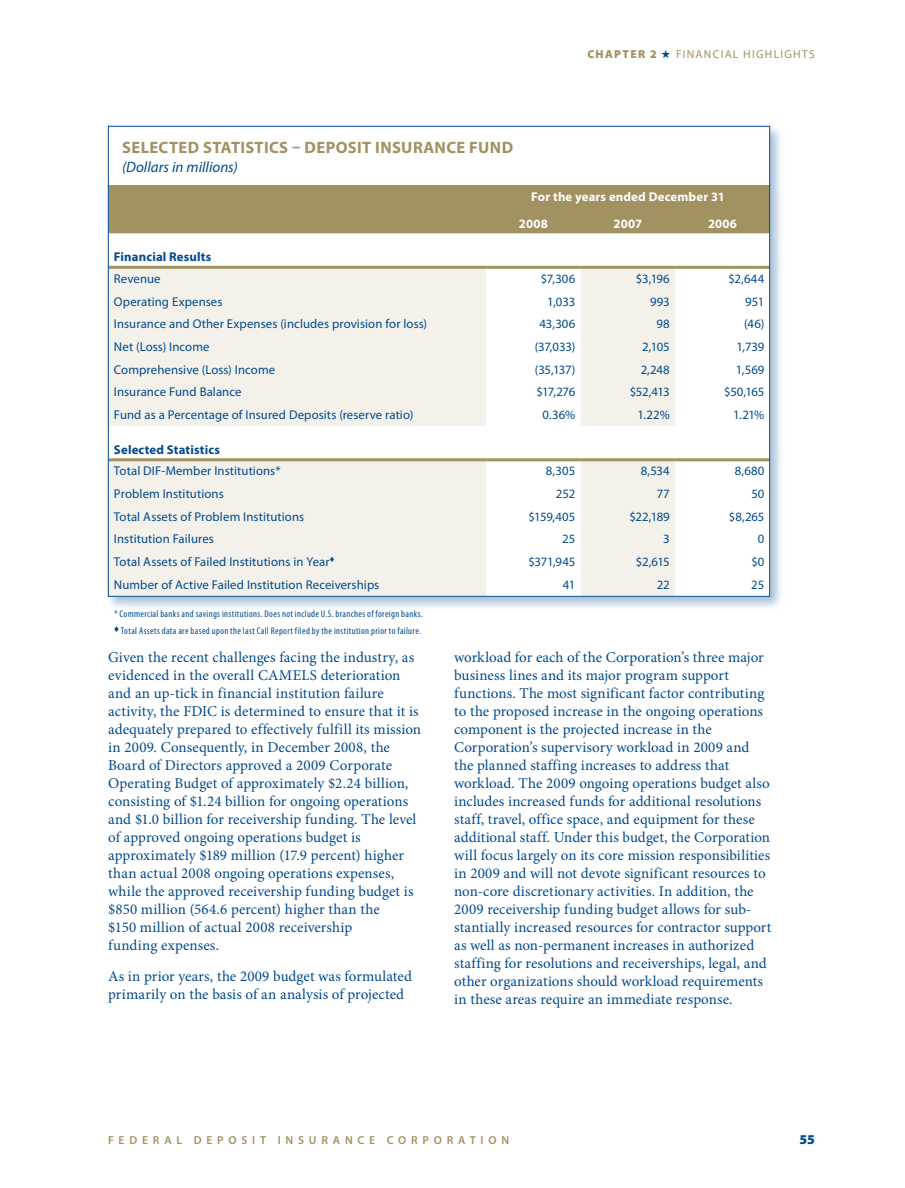
<style>
.page{position:relative;width:905px;height:1188px;background:#fff}
.page>*{position:absolute;margin:0;border:0;box-sizing:border-box;transform-origin:0 0}
.t1{font:700 16.5px "Myriad Pro";letter-spacing:.025em;color:#a29161}
.t2{font:15px/18px "Minion Pro";letter-spacing:.005em;color:#004a8d}
.t3{font:italic 15px "Myriad Pro";color:#004a8d}
.t4{font:900 13.5px "Myriad Pro";color:#004a8d}
.t5{font:12.75px "Myriad Pro";letter-spacing:.005em;color:#004a8d}
.t6{font:700 12.75px/27px "Myriad Pro";letter-spacing:.015em;color:#fff}
.t7{font:700 12.75px "Myriad Pro";letter-spacing:.015em;color:#004a8d}
.t8{font:600 11.55px "Myriad Pro";letter-spacing:.415em;color:#a29161}
.t9{font:11.55px "Myriad Pro";letter-spacing:.11em;color:#a29161}
.t10{font:900 11.55px "Myriad Pro";color:#a29161}
.t11{font:condensed 9.75px/16.6px "Myriad Pro";letter-spacing:.04em;color:#004a8d}
.s1{font-weight:900}
.s2{color:#004a8d}
</style>
<div class="page">
<div style="left:103px;top:122px;width:682px;height:490px;background:#004a8d;opacity:.35"></div>
<div style="left:108px;top:126px;width:661px;height:470px;background:#fff"></div>
<div style="left:110px;top:185px;width:657px;height:49px;background:#a29161"></div>
<svg style="left:110px;top:269px;width:565px;height:326px;fill:#f3f1ea"></svg>
<hr style="left:109px;top:266px;width:377px;height:3px;background:#a29161">
<hr style="left:486px;top:266px;width:94px;height:3px;background:#a29161">
<hr style="left:580px;top:266px;width:95px;height:3px;background:#a29161">
<hr style="left:675px;top:266px;width:94px;height:3px;background:#a29161">
<hr style="left:109px;top:458px;width:377px;height:3px;background:#a29161">
<hr style="left:486px;top:458px;width:94px;height:3px;background:#a29161">
<hr style="left:580px;top:458px;width:95px;height:3px;background:#a29161">
<hr style="left:675px;top:458px;width:94px;height:3px;background:#a29161">
<p class="t1" style="left:122px;top:136px;width:391px">SelectedStatistics – Deposit Insurance Fund</p>
<p class="t3" style="left:122px;top:157px;width:117px">(Dollars in millions)</p>
<p class="t10" style="left:587px;top:47px;width:18px">CHAPTER</p>
<p class="t9" style="left:650px;top:48px;width:166px"><span class="s1">2</span> <span class="s2">★</span> Financial Highlights</p>
<p class="t6" style="left:519px;top:182px;width:207px;text-indent:12px">For the years ended December 31<br>2008</p>
<p class="t6" style="left:613px;top:209px;width:30px">2007</p>
<p class="t6" style="left:708px;top:209px;width:31px">2006</p>
<p class="t7" style="left:114px;top:249px;width:99px">Financial Results</p>
<p class="t5" style="left:114px;top:271px;width:48px">Revenue</p>
<p class="t5" style="left:540px;top:271px;width:36px">$7,306</p>
<p class="t5" style="left:636px;top:271px;width:35px">$3,196</p>
<p class="t5" style="left:728px;top:271px;width:37px">$2,644</p>
<p class="t5" style="left:114px;top:293px;width:110px">Operating Expenses</p>
<p class="t5" style="left:547px;top:293px;width:30px">1,033</p>
<p class="t5" style="left:650px;top:293px;width:21px">993</p>
<p class="t5" style="left:745px;top:293px;width:21px">951</p>
<p class="t5" style="left:114px;top:316px;width:314px">Insurance and Other Expenses (includes provision for loss)</p>
<p class="t5" style="left:539px;top:316px;width:37px">43,306</p>
<p class="t5" style="left:656px;top:316px;width:15px">98</p>
<p class="t5" style="left:744px;top:316px;width:22px">(46)</p>
<p class="t5" style="left:114px;top:339px;width:97px">Net (Loss) Income</p>
<p class="t5" style="left:534px;top:339px;width:42px">(37,033)</p>
<p class="t5" style="left:642px;top:339px;width:29px">2,105</p>
<p class="t5" style="left:736px;top:339px;width:29px">1,739</p>
<p class="t5" style="left:114px;top:361px;width:163px">Comprehensive (Loss) Income</p>
<p class="t5" style="left:535px;top:361px;width:42px">(35,137)</p>
<p class="t5" style="left:640px;top:361px;width:31px">2,248</p>
<p class="t5" style="left:735px;top:361px;width:30px">1,569</p>
<p class="t5" style="left:114px;top:384px;width:129px">Insurance Fund Balance</p>
<p class="t5" style="left:536px;top:384px;width:40px">$17,276</p>
<p class="t5" style="left:629px;top:384px;width:42px">$52,413</p>
<p class="t5" style="left:724px;top:384px;width:42px">$50,165</p>
<p class="t5" style="left:114px;top:407px;width:301px">Fund as a Percentage of Insured Deposits (reserve ratio)</p>
<p class="t5" style="left:542px;top:407px;width:34px">0.36%</p>
<p class="t5" style="left:637px;top:407px;width:34px">1.22%</p>
<p class="t5" style="left:733px;top:407px;width:33px">1.21%</p>
<p class="t7" style="left:114px;top:441px;width:107px">Selected Statistics</p>
<p class="t5" style="left:114px;top:463px;width:168px">Total DIF-Member Institutions*</p>
<p class="t5" style="left:546px;top:463px;width:31px">8,305</p>
<p class="t5" style="left:640px;top:463px;width:31px">8,534</p>
<p class="t5" style="left:734px;top:463px;width:31px">8,680</p>
<p class="t5" style="left:114px;top:486px;width:111px">Problem Institutions</p>
<p class="t5" style="left:556px;top:486px;width:21px">252</p>
<p class="t5" style="left:656px;top:486px;width:15px">77</p>
<p class="t5" style="left:751px;top:486px;width:15px">50</p>
<p class="t5" style="left:114px;top:509px;width:192px">Total Assets of Problem Institutions</p>
<p class="t5" style="left:528px;top:509px;width:48px">$159,405</p>
<p class="t5" style="left:629px;top:509px;width:42px">$22,189</p>
<p class="t5" style="left:728px;top:509px;width:37px">$8,265</p>
<p class="t5" style="left:114px;top:531px;width:101px">Institution Failures</p>
<p class="t5" style="left:562px;top:531px;width:15px">25</p>
<p class="t5" style="left:663px;top:531px;width:8px">3</p>
<p class="t5" style="left:757px;top:531px;width:8px">0</p>
<p class="t5" style="left:114px;top:554px;width:222px">Total Assets of Failed Institutions in Year♦</p>
<p class="t5" style="left:528px;top:554px;width:48px">$371,945</p>
<p class="t5" style="left:636px;top:554px;width:35px">$2,615</p>
<p class="t5" style="left:751px;top:554px;width:14px">$0</p>
<p class="t5" style="left:114px;top:577px;width:267px">Number of Active Failed Institution Receiverships</p>
<p class="t5" style="left:563px;top:577px;width:14px">41</p>
<p class="t5" style="left:656px;top:577px;width:15px">22</p>
<p class="t5" style="left:751px;top:577px;width:15px">25</p>
<p class="t11" style="left:114px;top:605px;width:310px">* Commercial banks and savings institutions. Does not include U.S. branches of foreign banks. ♦ Total Assets data are based upon the last Call Report filed by the institution prior to failure.</p>
<p class="t2" style="left:108px;top:648px;width:314px">Given the recent challenges facing the industry, as evidenced in the overall CAMELS deterioration and an up-tick in financial institution failure activity, the FDIC is determined to ensure that it is adequately prepared to effectively fulfill its mission in 2009. Consequently, in December 2008, the Board of Directors approved a 2009 Corporate Operating Budget of approximately $2.24 billion, consisting of $1.24 billion for ongoing operations and $1.0 billion for receivership funding. The level of approved ongoing operations budget is approximately $189 million (17.9 percent) higher than actual 2008 ongoing operations expenses, while the approved receivership funding budget is $850 million (564.6 percent) higher than the<br>$150 million of actual 2008 receivership<br>funding expenses.</p>
<p class="t2" style="left:108px;top:967px;width:305px">As in prior years, the 2009 budget was formulated primarily on the basis of an analysis of projected</p>
<p class="t2" style="left:454px;top:648px;width:319px">workload for each of the Corporation’s three major business lines and its major program support functions. The most significant factor contributing to the proposed increase in the ongoing operations component is the projected increase in the Corporation’s supervisory workload in 2009 and the planned staffing increases to address that workload. The 2009 ongoing operations budget also includes increased funds for additional resolutions staff, travel, office space, and equipment for these additional staff. Under this budget, the Corporation will focus largely on its core mission responsibilities in 2009 and will not devote significant resources to non-core discretionary activities. In addition, the 2009 receivership funding budget allows for sub&shy;stantially increased resources for contractor support as well as non-permanent increases in authorized staffing for resolutions and receiverships, legal, and other organizations should workload requirements in these areas require an immediate response.</p>
<p class="t8" style="left:108px;top:1133px;width:402px">FEDERAL DEPOSIT INSURANCE CORPORATION</p>
<p class="t4" style="left:799px;top:1131px;width:17px">55</p>
</div>
